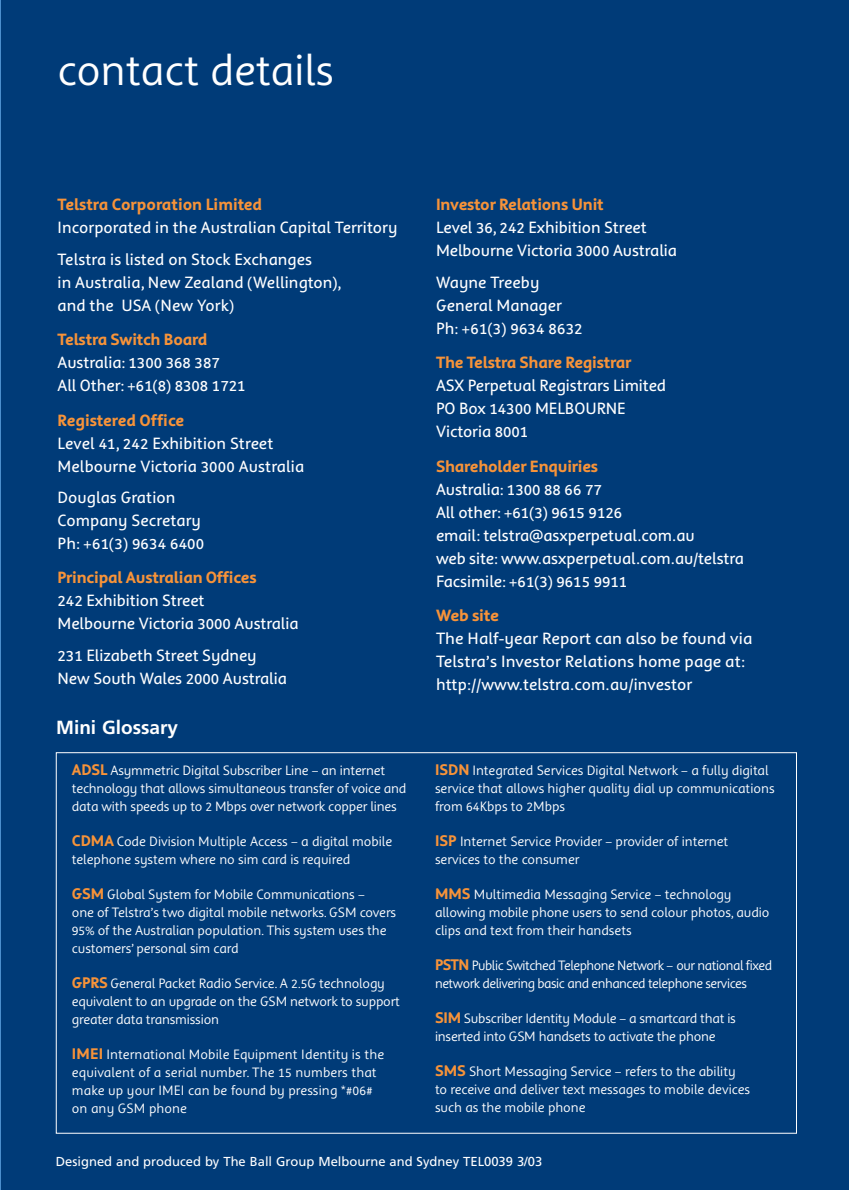
<style>
.page{position:relative;width:849px;height:1190px;background:#fff}
.page>*{position:absolute;margin:0;border:0;box-sizing:border-box;transform-origin:0 0}
.t1{font:48px "Harmony Display";color:#fff}
.t2{font:700 19px "Frutiger";color:#fff}
.t3{font:18px/23px "Harmony Text";letter-spacing:-.01em;color:#fff}
.t4{font:700 18px "Harmony Text";letter-spacing:-.01em;color:#f79339}
.t5{font:15px/18px "Harmony Display";letter-spacing:-.005em;color:#fff}
.t6{font:15px/18px "Harmony Display";letter-spacing:-.025em;color:#fff}
.t7{font:13px "Frutiger";color:#fff}
.s1{font-family:"Harmony Text";font-weight:700;font-size:17px;color:#f79339}
</style>
<div class="page">
<div style="left:1px;top:0;width:848px;height:1190px;background:#003b78"></div>
<hr style="left:0;top:0;width:1px;height:1190px;background:#4c8fcd">
<h1 class="t1" style="left:58px;top:52px;width:278px">contact details</h1>
<p class="t4" style="left:58px;top:198px;width:206px">Telstra Corporation Limited</p>
<p class="t3" style="left:58px;top:214px;width:342px;line-height:31.6px">Incorporated in the Australian Capital Territory<br>Telstra is listed on Stock Exchanges</p>
<p class="t3" style="left:58px;top:272px;width:286px">in Australia, New Zealand (Wellington), and the USA (New York)</p>
<p class="t4" style="left:58px;top:333px;width:151px">Telstra Switch Board</p>
<p class="t3" style="left:58px;top:353px;width:190px">Australia: 1300 368 387<br>All Other: +61(8) 8308 1721</p>
<p class="t4" style="left:58px;top:414px;width:128px">Registered Office</p>
<p class="t3" style="left:58px;top:433px;width:248px">Level 41, 242 Exhibition Street<br>Melbourne Victoria 3000 Australia</p>
<p class="t3" style="left:58px;top:488px;width:148px">Douglas Gration<br>Company Secretary<br>Ph: +61(3) 9634 6400</p>
<p class="t4" style="left:58px;top:572px;width:201px">Principal Australian Offices</p>
<p class="t3" style="left:58px;top:591px;width:243px">242 Exhibition Street<br>Melbourne Victoria 3000 Australia</p>
<p class="t3" style="left:58px;top:645px;width:231px">231 Elizabeth Street Sydney<br>New South Wales 2000 Australia</p>
<p class="t2" style="left:56px;top:720px;width:123px">Mini Glossary</p>
<p class="t5" style="left:72px;top:762px;width:336px"><span class="s1">ADSL</span> Asymmetric Digital Subscriber Line – an internet technology that allows simultaneous transfer of voice and data with speeds up to 2 Mbps over network copper lines</p>
<p class="t5" style="left:72px;top:833px;width:322px"><span class="s1">CDMA</span> Code Division Multiple Access – a digital mobile telephone system where no sim card is required</p>
<p class="t5" style="left:72px;top:886px;width:326px"><span class="s1">GSM</span> Global System for Mobile Communications –<br>one of Telstra’s two digital mobile networks. GSM covers 95% of the Australian population. This system uses the customers’ personal sim card</p>
<p class="t5" style="left:72px;top:975px;width:330px"><span class="s1">GPRS</span> General Packet Radio Service. A 2.5G technology equivalent to an upgrade on the GSM network to support greater data transmission</p>
<p class="t5" style="left:72px;top:1046px;width:314px"><span class="s1">IMEI</span> International Mobile Equipment Identity is the equivalent of a serial number. The 15 numbers that make up your IMEI can be found by pressing *#06# on any GSM phone</p>
<p class="t4" style="left:436px;top:199px;width:169px">Investor Relations Unit</p>
<p class="t3" style="left:436px;top:218px;width:243px">Level 36, 242 Exhibition Street<br>Melbourne Victoria 3000 Australia</p>
<p class="t3" style="left:436px;top:272px;width:148px">Wayne Treeby<br>General Manager<br>Ph: +61(3) 9634 8632</p>
<p class="t4" style="left:436px;top:356px;width:197px">The Telstra Share Registrar</p>
<p class="t3" style="left:436px;top:376px;width:232px">ASX Perpetual Registrars Limited<br>PO Box 14300 MELBOURNE<br>Victoria 8001</p>
<p class="t4" style="left:436px;top:460px;width:164px">Shareholder Enquiries</p>
<p class="t3" style="left:436px;top:479px;width:310px">Australia: 1300 88 66 77<br>All other: +61(3) 9615 9126<br>email: telstra@asxperpetual.com.au<br>web site: www.asxperpetual.com.au/telstra<br>Facsimile: +61(3) 9615 9911</p>
<p class="t4" style="left:436px;top:609px;width:64px">Web site</p>
<p class="t3" style="left:436px;top:628px;width:318px">The Half-year Report can also be found via<br>Telstra’s Investor Relations home page at: http://www.telstra.com.au/investor</p>
<p class="t5" style="left:435px;top:762px;width:341px"><span class="s1">ISDN</span> Integrated Services Digital Network – a fully digital service that allows higher quality dial up communications from 64Kbps to 2Mbps</p>
<p class="t5" style="left:435px;top:833px;width:295px"><span class="s1">ISP</span> Internet Service Provider – provider of internet services to the consumer</p>
<p class="t5" style="left:435px;top:886px;width:336px"><span class="s1">MMS</span> Multimedia Messaging Service – technology allowing mobile phone users to send colour photos, audio clips and text from their handsets</p>
<p class="t6" style="left:435px;top:957px;width:339px"><span class="s1">PSTN</span> Public Switched Telephone Network – our national fixed network delivering basic and enhanced telephone services</p>
<p class="t5" style="left:435px;top:1010px;width:302px"><span class="s1">SIM</span> Subscriber Identity Module – a smartcard that is inserted into GSM handsets to activate the phone</p>
<p class="t5" style="left:435px;top:1063px;width:317px"><span class="s1">SMS</span> Short Messaging Service – refers to the ability to receive and deliver text messages to mobile devices such as the mobile phone</p>
<p class="t7" style="left:56px;top:1156px;width:488px">Designed and produced by The Ball Group Melbourne and Sydney TEL0039 3/03</p>
</div>
